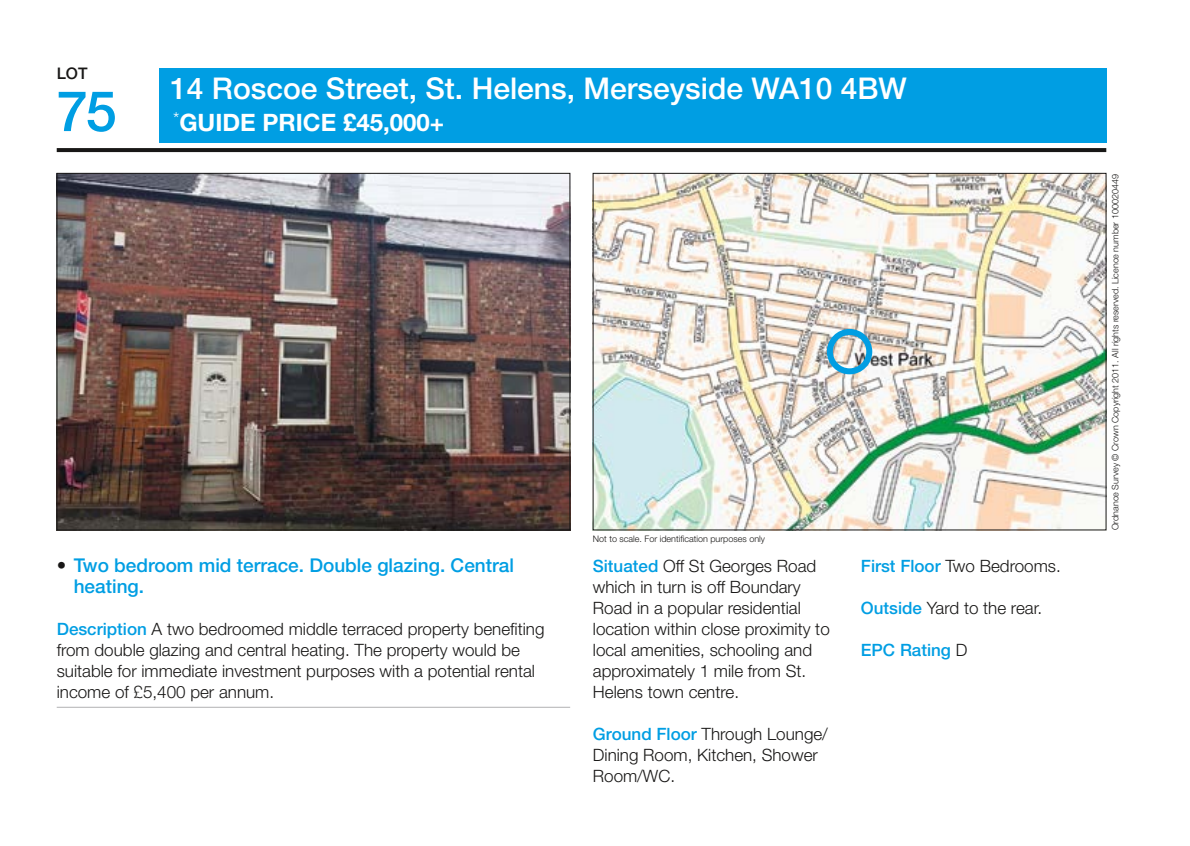
<style>
.page{position:relative;width:1190px;height:846px;background:#fff}
.page>*{position:absolute;margin:0;border:0;box-sizing:border-box;transform-origin:0 0}
.t1{font:500 56px "Helvetica Neue LT Std";color:#009ee3}
.t2{font:500 30px "Helvetica Neue LT Std";color:#fff}
.t3{font:700 24px "Helvetica Neue LT Std";color:#fff}
.t4{font:500 19px/21px "Helvetica Neue LT Std";color:#009ee3}
.t5{font:300 17px/21px "Helvetica Neue LT Std";color:#181716}
.t6{font:500 17px "Helvetica Neue LT Std";color:#009ee3}
.t7{font:500 16px "Helvetica Neue LT Std";color:#181716}
.t8{font:300 9px "Helvetica Neue LT Std";color:#181716}
.s1{color:#181716}
.s2{font-weight:500;color:#009ee3}
.s3{font-weight:300;color:#181716}
</style>
<div class="page">
<div style="left:159px;top:68px;width:947px;height:74px;background:#009ee3"></div>
<svg style="left:57px;top:148px;width:1049px;height:4px;background:#1c1b1a"></svg>
<img style="left:59px;top:175px;width:509px;height:353px">
<img style="left:594px;top:175px;width:510px;height:353px">
<hr style="left:57px;top:707px;width:513px;height:1px;background:#b1b2b3">
<div style="left:826px;top:329px;width:46px;height:45px;border:6px solid #009ee3;border-radius:50%"></div>
<p class="t7" style="left:57px;top:64px;width:32px">LOT</p>
<h1 class="t1" style="left:57px;top:78px;width:62px">75</h1>
<h2 class="t2" style="left:170px;top:71px;width:738px">14 Roscoe Street, St. Helens, Merseyside WA10 4BW</h2>
<h3 class="t3" style="left:173px;top:108px;width:272px"><sup>*</sup>GUIDE PRICE £45,000+</h3>
<p class="t8" style="left:592px;top:533px;width:174px">Not to scale. For identification purposes only</p>
<p class="t4" style="left:74px;top:555px;width:441px;text-indent:-17px"><span class="s1">•</span> Two bedroom mid terrace. Double glazing. Central heating.</p>
<p class="t5" style="left:57px;top:618px;width:489px"><span class="s2">Description</span> A two bedroomed middle terraced property benefiting from double glazing and central heating. The property would be suitable for immediate investment purposes with a potential rental income of £5,400 per annum.</p>
<p class="t5" style="left:592px;top:555px;width:238px"><span class="s2">Situated</span> Off St Georges Road which in turn is off Boundary<br>Road in a popular residential location within close proximity to local amenities, schooling and approximately 1 mile from St.<br>Helens town centre.</p>
<p class="t5" style="left:592px;top:723px;width:236px"><span class="s2">Ground Floor</span> Through Lounge/<br>Dining Room, Kitchen, Shower<br>Room/WC.</p>
<p class="t5" style="left:860px;top:555px;width:201px"><span class="s2">First Floor</span> Two Bedrooms.</p>
<p class="t5" style="left:860px;top:597px;width:183px"><span class="s2">Outside</span> Yard to the rear.</p>
<p class="t6" style="left:860px;top:640px;width:108px">EPC Rating <span class="s3">D</span></p>
<p class="t8" style="left:1109px;top:530px;width:357px;rotate:-90deg">Ordnance Survey © Crown Copyright 2011. All rights reserved. Licence number 100020449</p>
</div>
